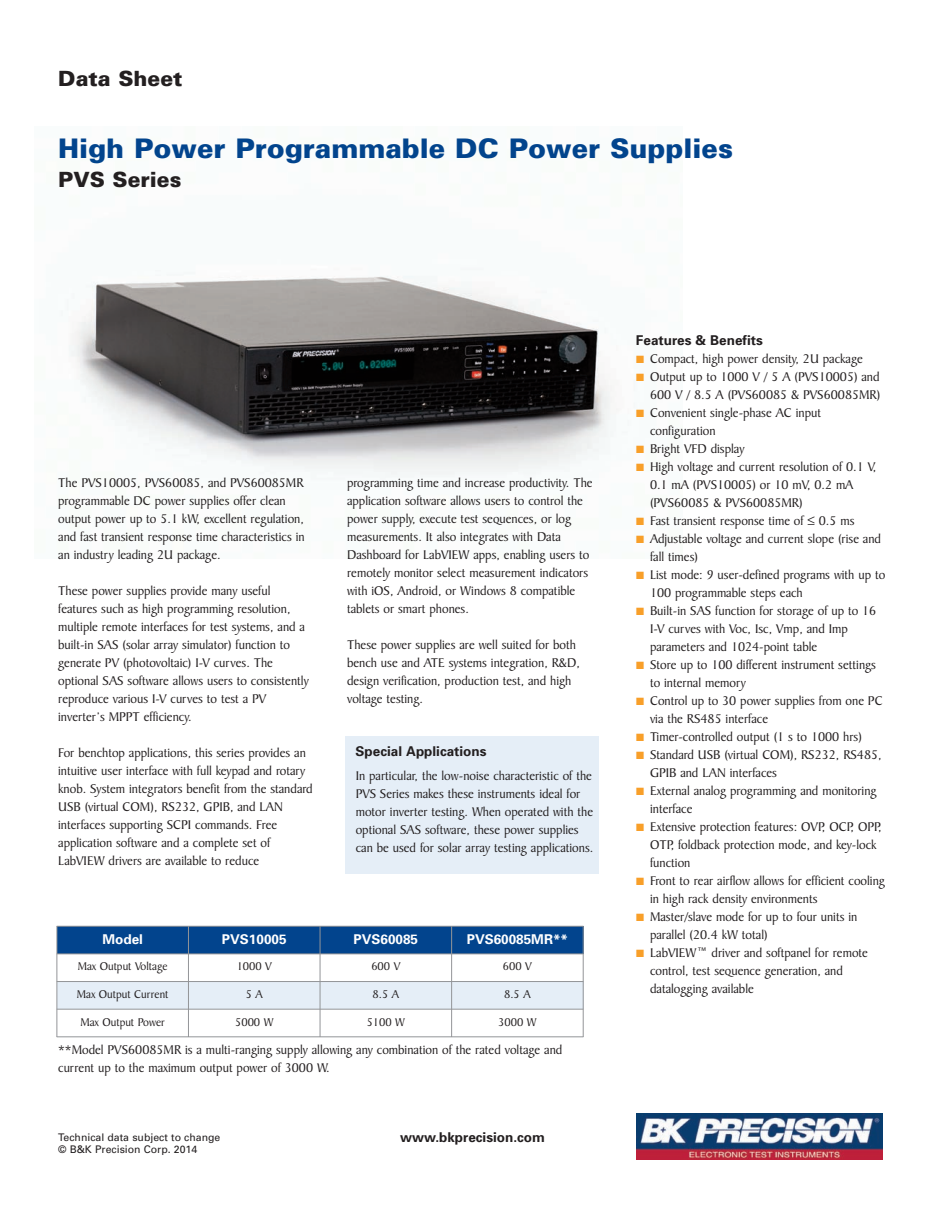
<style>
.page{position:relative;width:945px;height:1215px;background:#fff}
.page>*{position:absolute;margin:0;border:0;box-sizing:border-box;transform-origin:0 0}
.t1{font:900 27px "Univers";color:#02448d}
.t2{font:900 21px "Univers";color:#231f20}
.t3{font:13.5px/18px "Baker Signet BT";color:#231f20}
.t4{font:700 13.5px "Univers";color:#231f20}
.t5{font:700 13.5px "Univers";color:#fff}
.t6{font:12px "Baker Signet BT";color:#231f20}
.t7{font:10.5px "Univers";color:#231f20}
.s1{color:#f89f29}
</style>
<div class="page">
<img style="left:69px;top:276px;width:549px;height:202px">
<div style="left:346px;top:736px;width:253px;height:137px;background:#e5eef7"></div>
<img style="left:636px;top:1113px;width:246px;height:47px">
<div style="left:57px;top:926px;width:131px;height:28px;background:#02448d"></div>
<div style="left:188px;top:926px;width:132px;height:28px;background:#02448d"></div>
<div style="left:320px;top:926px;width:132px;height:28px;background:#02448d"></div>
<div style="left:452px;top:926px;width:131px;height:28px;background:#02448d"></div>
<div style="left:57px;top:982px;width:131px;height:27px;background:#e5eef7"></div>
<div style="left:188px;top:982px;width:132px;height:27px;background:#e5eef7"></div>
<div style="left:320px;top:982px;width:132px;height:27px;background:#e5eef7"></div>
<div style="left:452px;top:982px;width:131px;height:27px;background:#e5eef7"></div>
<hr style="left:57px;top:926px;width:1px;height:111px;background:#939598">
<hr style="left:188px;top:926px;width:1px;height:111px;background:#939598">
<hr style="left:320px;top:926px;width:1px;height:111px;background:#939598">
<hr style="left:451px;top:926px;width:1px;height:111px;background:#939598">
<hr style="left:583px;top:926px;width:1px;height:111px;background:#939598">
<hr style="left:57px;top:926px;width:526px;height:1px;background:#939598">
<hr style="left:57px;top:954px;width:526px;height:1px;background:#939598">
<hr style="left:57px;top:981px;width:526px;height:1px;background:#939598">
<hr style="left:57px;top:1009px;width:526px;height:1px;background:#939598">
<hr style="left:57px;top:1037px;width:526px;height:1px;background:#939598">
<h2 class="t2" style="left:58px;top:71px;width:126px">Data Sheet</h2>
<h1 class="t1" style="left:58px;top:138px;width:676px">High Power Programmable DC Power Supplies</h1>
<h2 class="t2" style="left:58px;top:172px;width:125px">PVS Series</h2>
<p class="t3" style="left:58px;top:475px;width:248px">The PVS10005, PVS60085, and PVS60085MR programmable DC power supplies offer clean output power up to 5.1 kW, excellent regulation, and fast transient response time characteristics in an industry leading 2U package.</p>
<p class="t3" style="left:58px;top:583px;width:252px">These power supplies provide many useful features such as high programming resolution, multiple remote interfaces for test systems, and a built-in SAS (solar array simulator) function to generate PV (photovoltaic) I-V curves. The optional SAS software allows users to consistently reproduce various I-V curves to test a PV inverter’s MPPT efficiency.</p>
<p class="t3" style="left:58px;top:745px;width:256px">For benchtop applications, this series provides an intuitive user interface with full keypad and rotary knob. System integrators benefit from the standard USB (virtual COM), RS232, GPIB, and LAN interfaces supporting SCPI commands. Free application software and a complete set of LabVIEW drivers are available to reduce</p>
<p class="t3" style="left:347px;top:475px;width:247px">programming time and increase productivity. The application software allows users to control the power supply, execute test sequences, or log measurements. It also integrates with Data Dashboard for LabVIEW apps, enabling users to remotely monitor select measurement indicators with iOS, Android, or Windows 8 compatible tablets or smart phones.</p>
<p class="t3" style="left:347px;top:637px;width:234px">These power supplies are well suited for both bench use and ATE systems integration, R&amp;D, design verification, production test, and high voltage testing.</p>
<p class="t4" style="left:356px;top:746px;width:132px">Special Applications</p>
<p class="t3" style="left:356px;top:768px;width:239px">In particular, the low-noise characteristic of the PVS Series makes these instruments ideal for motor inverter testing. When operated with the optional SAS software, these power supplies can be used for solar array testing applications.</p>
<p class="t5" style="left:102px;top:934px;width:42px">Model</p>
<p class="t5" style="left:222px;top:934px;width:66px">PVS10005</p>
<p class="t5" style="left:354px;top:934px;width:66px">PVS60085</p>
<p class="t5" style="left:467px;top:934px;width:103px">PVS60085MR**</p>
<p class="t6" style="left:78px;top:962px;width:91px">Max Output Voltage</p>
<p class="t6" style="left:237px;top:962px;width:37px">1000 V</p>
<p class="t6" style="left:371px;top:962px;width:30px">600 V</p>
<p class="t6" style="left:503px;top:962px;width:30px">600 V</p>
<p class="t6" style="left:77px;top:989px;width:93px">Max Output Current</p>
<p class="t6" style="left:246px;top:989px;width:19px">5 A</p>
<p class="t6" style="left:373px;top:989px;width:28px">8.5 A</p>
<p class="t6" style="left:504px;top:989px;width:28px">8.5 A</p>
<p class="t6" style="left:80px;top:1017px;width:86px">Max Output Power</p>
<p class="t6" style="left:235px;top:1017px;width:40px">5000 W</p>
<p class="t6" style="left:367px;top:1017px;width:40px">5100 W</p>
<p class="t6" style="left:498px;top:1017px;width:40px">3000 W</p>
<p class="t3" style="left:58px;top:1042px;width:506px">**Model PVS60085MR is a multi-ranging supply allowing any combination of the rated voltage and current up to the maximum output power of 3000 W.</p>
<p class="t7" style="left:58px;top:1133px;width:164px">Technical data subject to change</p>
<p class="t4" style="left:400px;top:1133px;width:146px">www.bkprecision.com</p>
<p class="t7" style="left:58px;top:1146px;width:141px">© B&amp;K Precision Corp. 2014</p>
<p class="t4" style="left:636px;top:335px;width:128px">Features &amp; Benefits</p>
<p class="t3" style="left:636px;top:351px;width:228px"><span class="s1">■</span> Compact, high power density, 2U package</p>
<p class="t3" style="left:636px;top:369px;width:246px;text-align:right"><span class="s1">■</span> Output up to 1000 V / 5 A (PVS10005) and<br>600 V / 8.5 A (PVS60085 &amp; PVS60085MR)</p>
<p class="t3" style="left:650px;top:405px;width:173px;text-indent:-14px"><span class="s1">■</span> Convenient single-phase AC input configuration</p>
<p class="t3" style="left:636px;top:441px;width:110px"><span class="s1">■</span> Bright VFD display</p>
<p class="t3" style="left:650px;top:459px;width:228px;text-indent:-14px"><span class="s1">■</span> High voltage and current resolution of 0.1 V,<br>0.1 mA (PVS10005) or 10 mV, 0.2 mA (PVS60085 &amp; PVS60085MR)</p>
<p class="t3" style="left:636px;top:513px;width:220px"><span class="s1">■</span> Fast transient response time of ≤ 0.5 ms</p>
<p class="t3" style="left:650px;top:531px;width:233px;text-indent:-14px"><span class="s1">■</span> Adjustable voltage and current slope (rise and fall times)</p>
<p class="t3" style="left:650px;top:567px;width:237px;text-indent:-14px"><span class="s1">■</span> List mode: 9 user-defined programs with up to<br>100 programmable steps each</p>
<p class="t3" style="left:650px;top:603px;width:228px;text-indent:-14px"><span class="s1">■</span> Built-in SAS function for storage of up to 16<br>I-V curves with Voc, Isc, Vmp, and Imp parameters and 1024-point table</p>
<p class="t3" style="left:650px;top:657px;width:228px;text-indent:-14px"><span class="s1">■</span> Store up to 100 different instrument settings to internal memory</p>
<p class="t3" style="left:650px;top:693px;width:234px;text-indent:-14px"><span class="s1">■</span> Control up to 30 power supplies from one PC via the RS485 interface</p>
<p class="t3" style="left:636px;top:729px;width:227px"><span class="s1">■</span> Timer-controlled output (1 s to 1000 hrs)</p>
<p class="t3" style="left:650px;top:747px;width:233px;text-indent:-14px"><span class="s1">■</span> Standard USB (virtual COM), RS232, RS485,<br>GPIB and LAN interfaces</p>
<p class="t3" style="left:650px;top:783px;width:228px;text-indent:-14px"><span class="s1">■</span> External analog programming and monitoring interface</p>
<p class="t3" style="left:650px;top:819px;width:233px;text-indent:-14px"><span class="s1">■</span> Extensive protection features: OVP, OCP, OPP,<br>OTP, foldback protection mode, and key-lock function</p>
<p class="t3" style="left:650px;top:873px;width:236px;text-indent:-14px"><span class="s1">■</span> Front to rear airflow allows for efficient cooling in high rack density environments</p>
<p class="t3" style="left:650px;top:909px;width:209px;text-indent:-14px"><span class="s1">■</span> Master/slave mode for up to four units in parallel (20.4 kW total)</p>
<p class="t3" style="left:650px;top:945px;width:219px;text-indent:-14px"><span class="s1">■</span> LabVIEW™ driver and softpanel for remote control, test sequence generation, and datalogging available</p>
</div>
